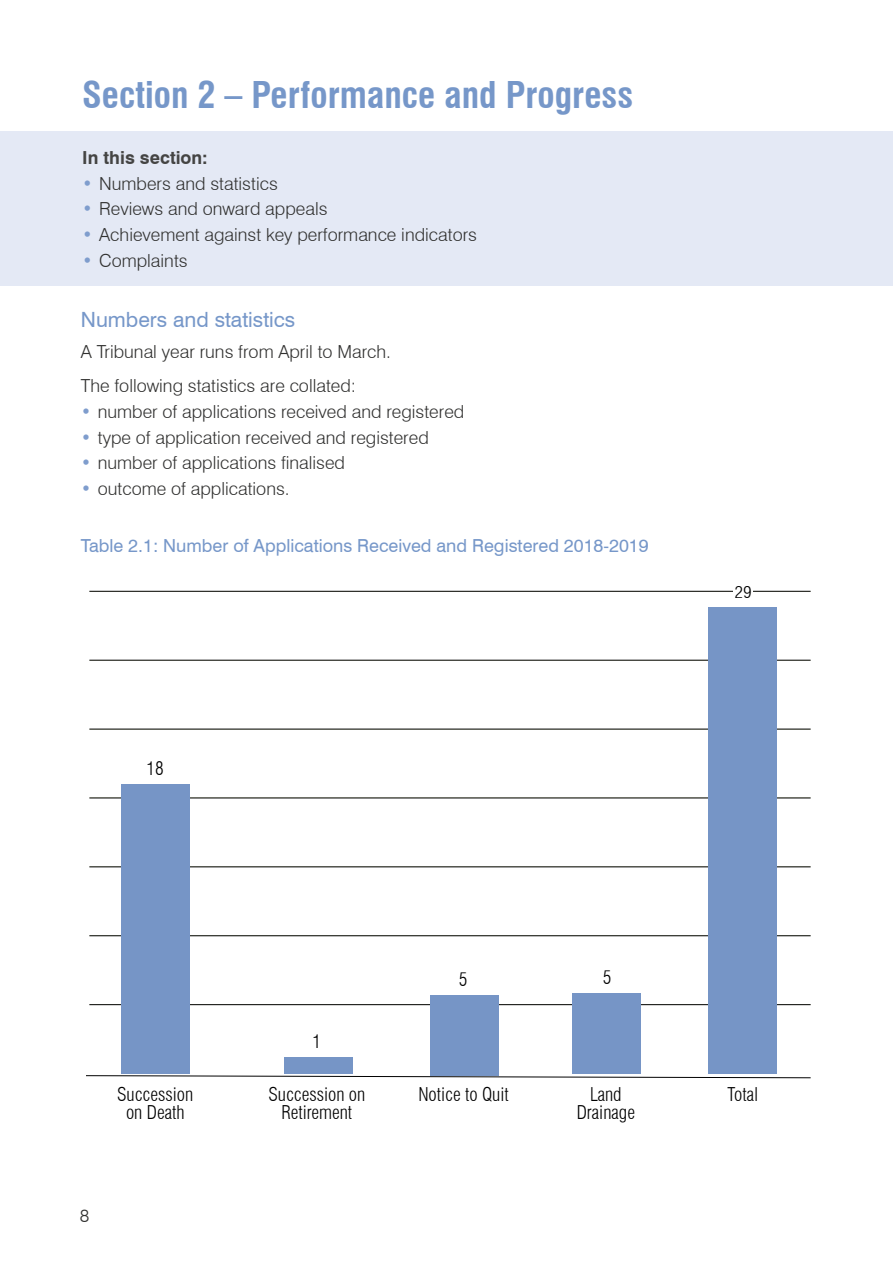
<style>
.page{position:relative;width:893px;height:1263px;background:#fff}
.page>*{position:absolute;margin:0;border:0;box-sizing:border-box;transform-origin:0 0}
.Heading{font:700 condensed 36px "Swiss 721 BT";color:#7697c9}
.Sub_Headings{font:21px "Swiss 721 BT";color:#7697c9}
.t1{font:300 condensed 18.6px/18.8px "Swiss 721 BT";color:#000;text-align:center}
.bullets_1_pt{font:300 18px "Swiss 721 BT";color:#313130}
.Body{font:300 18px "Swiss 721 BT";color:#313130}
.Table_heading{font:18px "Swiss 721 BT";color:#7697c9}
.last_bullet{font:300 18px "Swiss 721 BT";color:#313130}
.Contents_1{font:700 18px "Swiss 721 BT";color:#444443}
.t2{font:300 condensed 16.05px "Swiss 721 BT";color:#000;scale:1.16 1}
.s1{color:#7f9dcd}
</style>
<div class="page">
<div style="left:0;top:131px;width:893px;height:155px;background:#e4e9f5"></div>
<svg style="left:86px;top:1075px;width:725px;height:3px"></svg>
<hr style="left:89px;top:1004px;width:722px;height:1px;background:#000">
<hr style="left:89px;top:935px;width:722px;height:1px;background:#000">
<hr style="left:89px;top:867px;width:722px;height:1px;background:#000">
<hr style="left:89px;top:798px;width:722px;height:1px;background:#000">
<hr style="left:89px;top:729px;width:722px;height:1px;background:#000">
<hr style="left:89px;top:660px;width:722px;height:1px;background:#000">
<hr style="left:89px;top:591px;width:722px;height:1px;background:#000">
<div style="left:708px;top:607px;width:69px;height:466px;background:#7695c6"></div>
<div style="left:572px;top:993px;width:69px;height:81px;background:#7695c6"></div>
<div style="left:431px;top:995px;width:68px;height:80px;background:#7695c6"></div>
<div style="left:284px;top:1057px;width:68px;height:16px;background:#7695c6"></div>
<div style="left:121px;top:784px;width:68px;height:289px;background:#7695c6"></div>
<div style="left:733px;top:579px;width:20px;height:21px;background:#fff"></div>
<h1 class="Heading" style="left:82px;top:73px;width:552px">Section 2 – Performance and Progress</h1>
<p class="Contents_1" style="left:82px;top:146px;width:127px">In this section:</p>
<p class="bullets_1_pt" style="left:82px;top:172px;width:197px"><span class="s1">•</span> Numbers and statistics</p>
<p class="bullets_1_pt" style="left:82px;top:198px;width:247px"><span class="s1">•</span> Reviews and onward appeals</p>
<p class="bullets_1_pt" style="left:82px;top:224px;width:396px"><span class="s1">•</span> Achievement against key performance indicators</p>
<p class="bullets_1_pt" style="left:82px;top:250px;width:107px"><span class="s1">•</span> Complaints</p>
<h2 class="Sub_Headings" style="left:81px;top:307px;width:216px">Numbers and statistics</h2>
<p class="Body" style="left:81px;top:340px;width:312px">A Tribunal year runs from April to March.</p>
<p class="Body" style="left:81px;top:375px;width:277px">The following statistics are collated:</p>
<p class="bullets_1_pt" style="left:81px;top:400px;width:385px"><span class="s1">•</span> number of applications received and registered</p>
<p class="bullets_1_pt" style="left:81px;top:426px;width:349px"><span class="s1">•</span> type of application received and registered</p>
<p class="bullets_1_pt" style="left:81px;top:452px;width:266px"><span class="s1">•</span> number of applications finalised</p>
<p class="last_bullet" style="left:81px;top:478px;width:210px"><span class="s1">•</span> outcome of applications.</p>
<h3 class="Table_heading" style="left:81px;top:535px;width:569px">Table 2.1: Number of Applications Received and Registered 2018-2019</h3>
<p class="t1" style="left:147px;top:759px;width:19px">18</p>
<p class="t1" style="left:313px;top:1031px;width:10px">1</p>
<p class="t1" style="left:459px;top:969px;width:10px">5</p>
<p class="t1" style="left:603px;top:968px;width:10px">5</p>
<p class="t2" style="left:734px;top:582px;width:16px">29</p>
<p class="t1" style="left:117px;top:1084px;width:78px">Succession on Death</p>
<p class="t1" style="left:268px;top:1084px;width:99px">Succession on<br>Retirement</p>
<p class="bullets_1_pt" style="left:80px;top:1205px;width:11px">8</p>
<p class="t1" style="left:418px;top:1084px;width:92px">Notice to Quit</p>
<p class="t1" style="left:577px;top:1084px;width:60px">Land<br>Drainage</p>
<p class="t1" style="left:728px;top:1084px;width:32px">Total</p>
</div>
